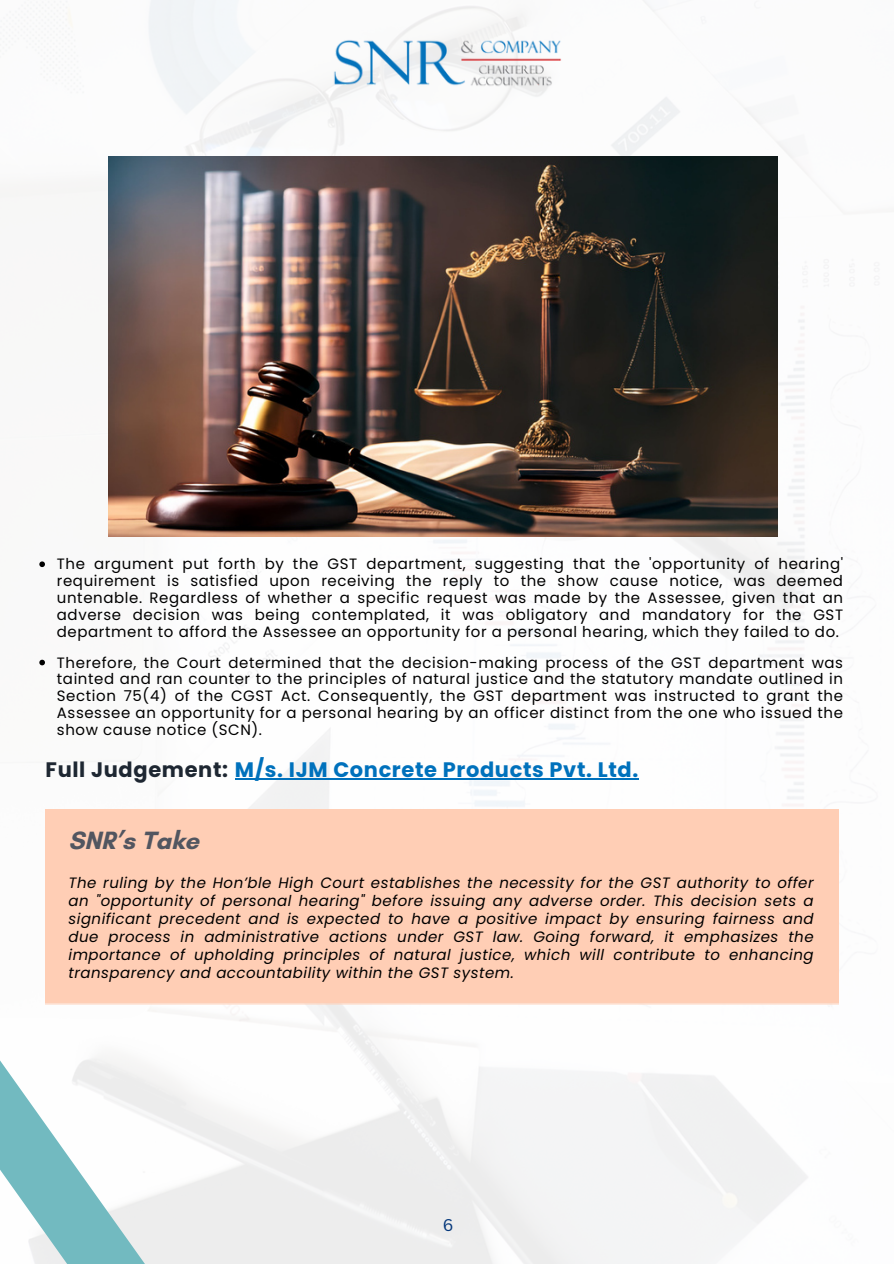
<style>
.page{position:relative;width:894px;height:1264px;background:#fff}
.page>*{position:absolute;margin:0;border:0;box-sizing:border-box;transform-origin:0 0}
.t1{font:700 25.5px "Glacial Indifference";color:#525660}
.t2{font:700 21px "Poppins";letter-spacing:.03em;color:#0071bc}
.t3{font:16.5px "Canva Sans";color:#04377b}
.t4{font:15px/16.8px "Poppins";letter-spacing:.04em;color:#000;text-align:justify}
.t5{font:italic 15px/18px "Poppins";letter-spacing:.03em;color:#000;text-align:justify}
.s1{color:#1e2732}
</style>
<div class="page">
<img style="left:0;top:1px;width:879px;height:1262px">
<svg style="left:0;top:1060px;width:145px;height:203px"></svg>
<div style="left:46px;top:809px;width:792px;height:195px;background:#ffceb5"></div>
<img style="left:108px;top:157px;width:669px;height:379px">
<hr style="left:235px;top:778px;width:403px;height:1px;background:#0071bc">
<svg style="left:39px;top:561px;width:6px;height:6px"></svg>
<svg style="left:39px;top:659px;width:6px;height:6px"></svg>
<img style="left:331px;top:38px;width:231px;height:51px">
<p class="t4" style="left:57px;top:555px;width:787px">The argument put forth by the GST department, suggesting that the 'opportunity of hearing' requirement is satisfied upon receiving the reply to the show cause notice, was deemed untenable. Regardless of whether a specific request was made by the Assessee, given that an adverse decision was being contemplated, it was obligatory and mandatory for the GST department to afford the Assessee an opportunity for a personal hearing, which they failed to do.</p>
<p class="t4" style="left:57px;top:654px;width:787px">Therefore, the Court determined that the decision-making process of the GST department was tainted and ran counter to the principles of natural justice and the statutory mandate outlined in Section 75(4) of the CGST Act. Consequently, the GST department was instructed to grant the Assessee an opportunity for a personal hearing by an officer distinct from the one who issued the show cause notice (SCN).</p>
<h2 class="t2" style="left:46px;top:755px;width:594px"><span class="s1">Full Judgement:</span> M/s. IJM Concrete Products Pvt. Ltd.</h2>
<h1 class="t1" style="left:68px;top:824px;width:132px">SNR’s Take</h1>
<p class="t5" style="left:68px;top:873px;width:746px">The ruling by the Hon’ble High Court establishes the necessity for the GST authority to offer an "opportunity of personal hearing" before issuing any adverse order. This decision sets a significant precedent and is expected to have a positive impact by ensuring fairness and due process in administrative actions under GST law. Going forward, it emphasizes the importance of upholding principles of natural justice, which will contribute to enhancing transparency and accountability within the GST system.</p>
<p class="t3" style="left:443px;top:1213px;width:12px">6</p>
</div>
